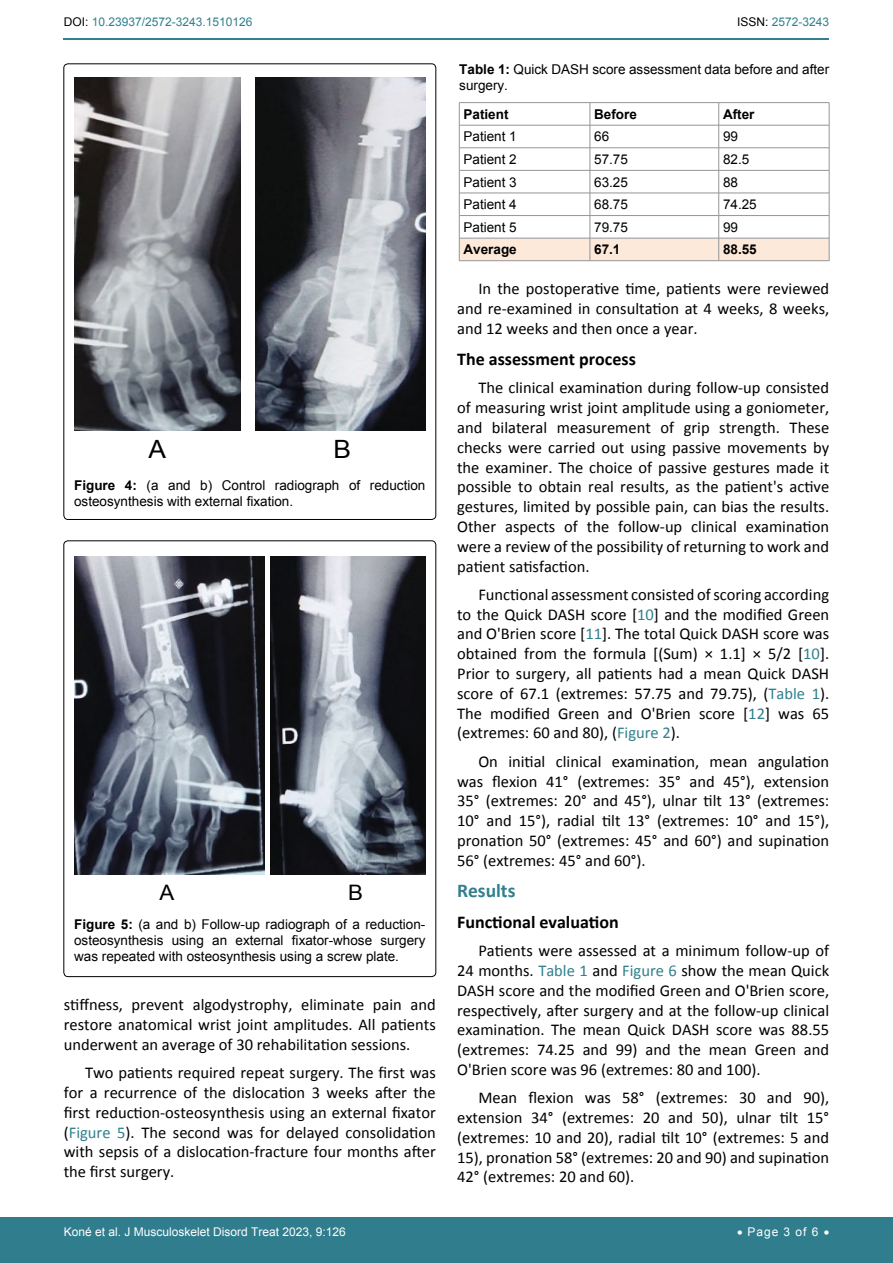
<style>
.page{position:relative;width:893px;height:1263px;background:#fff}
.page>*{position:absolute;margin:0;border:0;box-sizing:border-box;transform-origin:0 0}
.t1{font:25.2px "Arial";color:#000;scale:1.05 1}
.t2{font:21.3px "Arial";color:#000;scale:1.05 1}
.t3{font:700 19.5px "Calibri";color:#30808d}
.t4{font:700 18px "Calibri";color:#000}
.t5{font:16.5px/19.8px "Calibri";color:#000;text-align:justify}
.t6{font:13.5px/16.2px "Arial";color:#000}
.t7{font:700 13.5px "Arial";color:#000}
.t8{font:12px "Arial";color:#fff}
.t9{font:12px "Arial";color:#30808d}
.s1{color:#000}
.s2{font-weight:700}
.s3{color:#30808d}
</style>
<div class="page">
<div style="left:0;top:1217px;width:893px;height:46px;background:#307d8d"></div>
<hr style="left:64px;top:38px;width:765px;height:2px;background:#30808d">
<img style="left:74px;top:77px;width:166px;height:353px">
<img style="left:255px;top:77px;width:170px;height:353px">
<img style="left:74px;top:556px;width:190px;height:318px">
<img style="left:271px;top:556px;width:154px;height:319px">
<hr style="left:459px;top:102px;width:131px;height:1px;background:#939598">
<hr style="left:590px;top:102px;width:129px;height:1px;background:#939598">
<hr style="left:719px;top:102px;width:110px;height:1px;background:#939598">
<svg style="left:459px;top:103px;width:371px;height:158px"></svg>
<hr style="left:459px;top:260px;width:131px;height:1px;background:#939598">
<hr style="left:590px;top:260px;width:129px;height:1px;background:#939598">
<hr style="left:719px;top:260px;width:110px;height:1px;background:#939598">
<p class="t9" style="left:64px;top:14px;width:190px"><span class="s1">DOI:</span> 10.23937/2572-3243.1510126</p>
<p class="t9" style="left:737px;top:14px;width:94px"><span class="s1">ISSN:</span> 2572-3243</p>
<h1 class="t1" style="left:149px;top:433px;width:18px">A</h1>
<h1 class="t1" style="left:334px;top:433px;width:18px">B</h1>
<p class="t6" style="left:74px;top:477px;width:353px"><span class="s2">Figure 4:</span> (a and b) Control radiograph of reduction osteosynthesis with external fixation.</p>
<p class="t2" style="left:159px;top:879px;width:16px">A</p>
<p class="t2" style="left:348px;top:879px;width:16px">B</p>
<p class="t6" style="left:74px;top:916px;width:353px;text-align:justify"><span class="s2">Figure 5:</span> (a and b) Follow-up radiograph of a reduction&shy;osteosynthesis using an external fixator-whose surgery was repeated with osteosynthesis using a screw plate.</p>
<p class="t5" style="left:64px;top:995px;width:374px">stiffness, prevent algodystrophy, eliminate pain and restore anatomical wrist joint amplitudes. All patients underwent an average of 30 rehabilitation sessions.</p>
<p class="t5" style="left:64px;top:1063px;width:374px;text-indent:21px">Two patients required repeat surgery. The first was for a recurrence of the dislocation 3 weeks after the first reduction-osteosynthesis using an external fixator (<span class="s3">Figure 5</span>). The second was for delayed consolidation with sepsis of a dislocation-fracture four months after the first surgery.</p>
<p class="t6" style="left:459px;top:61px;width:371px"><span class="s2">Table 1:</span> Quick DASH score assessment data before and after surgery.</p>
<p class="t7" style="left:463px;top:105px;width:47px">Patient</p>
<p class="t7" style="left:594px;top:105px;width:44px">Before</p>
<p class="t7" style="left:723px;top:105px;width:33px">After</p>
<p class="t6" style="left:463px;top:129px;width:55px">Patient 1</p>
<p class="t6" style="left:594px;top:129px;width:17px">66</p>
<p class="t6" style="left:723px;top:129px;width:17px">99</p>
<p class="t6" style="left:463px;top:151px;width:55px">Patient 2</p>
<p class="t6" style="left:594px;top:151px;width:35px">57.75</p>
<p class="t6" style="left:723px;top:151px;width:28px">82.5</p>
<p class="t6" style="left:463px;top:174px;width:55px">Patient 3</p>
<p class="t6" style="left:594px;top:174px;width:35px">63.25</p>
<p class="t6" style="left:723px;top:174px;width:17px">88</p>
<p class="t6" style="left:463px;top:196px;width:55px">Patient 4</p>
<p class="t6" style="left:594px;top:196px;width:35px">68.75</p>
<p class="t6" style="left:723px;top:196px;width:35px">74.25</p>
<p class="t6" style="left:463px;top:219px;width:55px">Patient 5</p>
<p class="t6" style="left:594px;top:219px;width:35px">79.75</p>
<p class="t6" style="left:723px;top:219px;width:17px">99</p>
<p class="t7" style="left:463px;top:241px;width:55px">Average</p>
<p class="t7" style="left:594px;top:241px;width:28px">67.1</p>
<p class="t7" style="left:723px;top:241px;width:35px">88.55</p>
<p class="t5" style="left:457px;top:279px;width:374px;text-indent:21px">In the postoperative time, patients were reviewed and re-examined in consultation at 4 weeks, 8 weeks, and 12 weeks and then once a year.</p>
<p class="t4" style="left:457px;top:347px;width:180px">The assessment process</p>
<p class="t5" style="left:457px;top:378px;width:374px;text-indent:21px">The clinical examination during follow-up consisted of measuring wrist joint amplitude using a goniometer, and bilateral measurement of grip strength. These checks were carried out using passive movements by the examiner. The choice of passive gestures made it possible to obtain real results, as the patient's active gestures, limited by possible pain, can bias the results.<br>Other aspects of the follow-up clinical examination were a review of the possibility of returning to work and patient satisfaction.</p>
<p class="t5" style="left:457px;top:584px;width:374px;text-indent:21px">Functional assessment consisted of scoring according to the Quick DASH score [<span class="s3">10</span>] and the modified Green and O'Brien score [<span class="s3">11</span>]. The total Quick DASH score was obtained from the formula [(Sum) × 1.1] × 5/2 [<span class="s3">10</span>].<br>Prior to surgery, all patients had a mean Quick DASH score of 67.1 (extremes: 57.75 and 79.75), (<span class="s3">Table 1</span>).<br>The modified Green and O'Brien score [<span class="s3">12</span>] was 65 (extremes: 60 and 80), (<span class="s3">Figure 2</span>).</p>
<p class="t5" style="left:457px;top:751px;width:374px;text-indent:21px">On initial clinical examination, mean angulation was flexion 41° (extremes: 35° and 45°), extension 35° (extremes: 20° and 45°), ulnar tilt 13° (extremes:<br>10° and 15°), radial tilt 13° (extremes: 10° and 15°), pronation 50° (extremes: 45° and 60°) and supination 56° (extremes: 45° and 60°).</p>
<p class="t3" style="left:457px;top:878px;width:60px">Results</p>
<p class="t4" style="left:457px;top:910px;width:163px">Functional evaluation</p>
<p class="t5" style="left:457px;top:941px;width:374px;text-indent:21px">Patients were assessed at a minimum follow-up of 24 months. <span class="s3">Table 1</span> and <span class="s3">Figure 6</span> show the mean Quick DASH score and the modified Green and O'Brien score, respectively, after surgery and at the follow-up clinical examination. The mean Quick DASH score was 88.55 (extremes: 74.25 and 99) and the mean Green and O'Brien score was 96 (extremes: 80 and 100).</p>
<p class="t5" style="left:457px;top:1088px;width:374px;text-indent:21px">Mean flexion was 58° (extremes: 30 and 90), extension 34° (extremes: 20 and 50), ulnar tilt 15° (extremes: 10 and 20), radial tilt 10° (extremes: 5 and 15), pronation 58° (extremes: 20 and 90) and supination 42° (extremes: 20 and 60).</p>
<p class="t8" style="left:64px;top:1223px;width:284px">Koné et al. J Musculoskelet Disord Treat 2023, 9:126</p>
<p class="t8" style="left:737px;top:1223px;width:94px">• Page 3 of 6 •</p>
</div>
